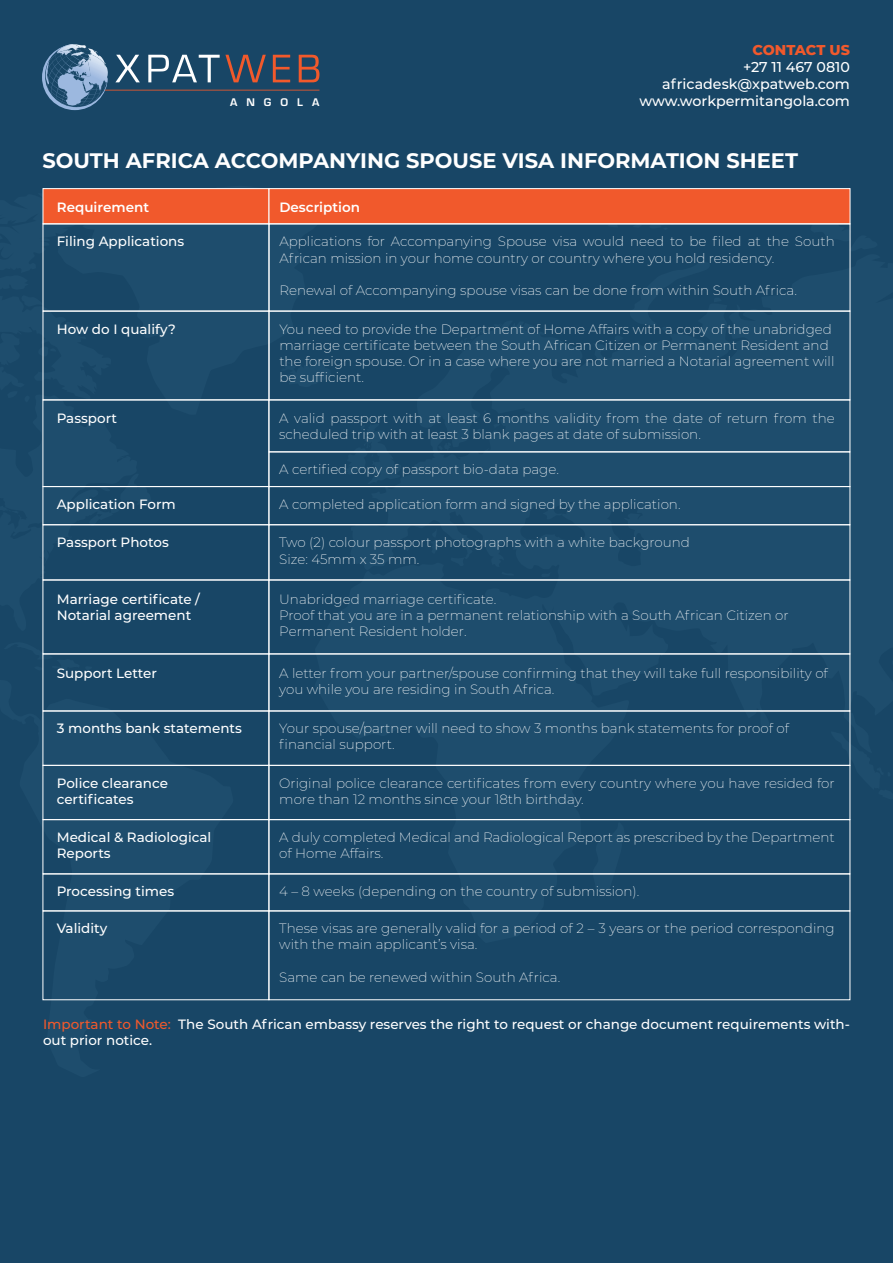
<style>
.page{position:relative;width:893px;height:1263px;background:#184666}
.page>*{position:absolute;margin:0;border:0;box-sizing:border-box;transform-origin:0 0}
.t1{font:700 21px "Montserrat";color:#fff}
.t2{font:500 14.25px/17.1px "Montserrat";color:#fff;text-align:right}
.t3{font:800 14.25px "Montserrat";letter-spacing:-.005em;color:#f1592c}
.t4{font:200 13.5px/16.2px "Montserrat";color:#fff}
.t5{font:500 13.5px/16.2px "Montserrat";color:#fff}
.t6{font:600 13.5px "Montserrat";color:#fff}
.t7{font:700 11.55px "Eurostile";letter-spacing:.78em;color:#fff}
.s1{color:#f1592c}
</style>
<div class="page">
<svg style="left:42px;top:44px;width:277px;height:66px"></svg>
<div style="left:43px;top:188px;width:226px;height:36px;background:#f1592c;border:1px solid #fff"></div>
<div style="left:269px;top:188px;width:581px;height:36px;background:#f1592c;border:1px solid #fff"></div>
<div style="left:43px;top:223px;width:226px;height:88px;border:1px solid #fff"></div>
<div style="left:269px;top:223px;width:581px;height:88px;border:1px solid #fff"></div>
<div style="left:43px;top:311px;width:226px;height:89px;border:1px solid #fff"></div>
<div style="left:269px;top:311px;width:581px;height:89px;border:1px solid #fff"></div>
<div style="left:43px;top:399px;width:226px;height:88px;border:1px solid #fff"></div>
<div style="left:269px;top:399px;width:581px;height:53px;border:1px solid #fff"></div>
<div style="left:269px;top:451px;width:581px;height:36px;border:1px solid #fff"></div>
<div style="left:269px;top:486px;width:581px;height:39px;border:1px solid #fff"></div>
<div style="left:43px;top:486px;width:226px;height:39px;border:1px solid #fff"></div>
<div style="left:269px;top:765px;width:581px;height:55px;border:1px solid #fff"></div>
<div style="left:43px;top:765px;width:226px;height:55px;border:1px solid #fff"></div>
<div style="left:269px;top:819px;width:581px;height:55px;border:1px solid #fff"></div>
<div style="left:43px;top:819px;width:226px;height:55px;border:1px solid #fff"></div>
<div style="left:269px;top:873px;width:581px;height:38px;border:1px solid #fff"></div>
<div style="left:43px;top:873px;width:226px;height:38px;border:1px solid #fff"></div>
<div style="left:269px;top:910px;width:581px;height:90px;border:1px solid #fff"></div>
<div style="left:43px;top:910px;width:226px;height:90px;border:1px solid #fff"></div>
<div style="left:269px;top:524px;width:581px;height:56px;border:1px solid #fff"></div>
<div style="left:43px;top:524px;width:226px;height:56px;border:1px solid #fff"></div>
<div style="left:269px;top:653px;width:581px;height:58px;border:1px solid #fff"></div>
<div style="left:43px;top:653px;width:226px;height:58px;border:1px solid #fff"></div>
<p class="t7" style="left:230px;top:94px;width:91px">ANGOLA</p>
<p class="t3" style="left:752px;top:39px;width:99px">CONTACT US</p>
<p class="t2" style="left:639px;top:58px;width:212px">+27 11 467 0810 africadesk@xpatweb.com www.workpermitangola.com</p>
<h1 class="t1" style="left:43px;top:146px;width:757px">SOUTH AFRICA ACCOMPANYING SPOUSE VISA INFORMATION SHEET</h1>
<p class="t6" style="left:57px;top:198px;width:94px">Requirement</p>
<p class="t6" style="left:279px;top:198px;width:82px">Description</p>
<p class="t4" style="left:279px;top:233px;width:557px">Applications for Accompanying Spouse visa would need to be filed at the South<br>African mission in your home country or country where you hold residency.</p>
<p class="t4" style="left:279px;top:282px;width:519px">Renewal of Accompanying spouse visas can be done from within South Africa.</p>
<p class="t5" style="left:57px;top:320px;width:120px">How do I qualify?</p>
<p class="t4" style="left:279px;top:320px;width:557px">You need to provide the Department of Home Affairs with a copy of the unabridged marriage certificate between the South African Citizen or Permanent Resident and the foreign spouse. Or in a case where you are not married a Notarial agreement will be sufficient.</p>
<p class="t5" style="left:57px;top:409px;width:62px">Passport</p>
<p class="t5" style="left:57px;top:233px;width:129px">Filing Applications</p>
<p class="t4" style="left:279px;top:409px;width:557px">A valid passport with at least 6 months validity from the date of return from the scheduled trip with at least 3 blank pages at date of submission.</p>
<p class="t4" style="left:279px;top:460px;width:281px">A certified copy of passport bio-data page.</p>
<p class="t4" style="left:279px;top:495px;width:403px">A completed application form and signed by the application.</p>
<p class="t5" style="left:57px;top:495px;width:120px">Application Form</p>
<p class="t5" style="left:57px;top:534px;width:114px">Passport Photos</p>
<p class="t4" style="left:279px;top:534px;width:412px">Two (2) colour passport photographs with a white background<br>Size: 45mm x 35 mm.</p>
<p class="t5" style="left:57px;top:590px;width:145px">Marriage certificate /<br>Notarial agreement</p>
<p class="t4" style="left:279px;top:590px;width:511px">Unabridged marriage certificate.<br>Proof that you are in a permanent relationship with a South African Citizen or<br>Permanent Resident holder.</p>
<p class="t5" style="left:57px;top:664px;width:102px">Support Letter</p>
<p class="t4" style="left:279px;top:664px;width:550px">A letter from your partner/spouse confirming that they will take full responsibility of you while you are residing in South Africa.</p>
<p class="t5" style="left:57px;top:720px;width:187px">3 months bank statements</p>
<p class="t4" style="left:279px;top:720px;width:511px">Your spouse/partner will need to show 3 months bank statements for proof of financial support.</p>
<p class="t5" style="left:57px;top:774px;width:113px">Police clearance certificates</p>
<p class="t4" style="left:279px;top:774px;width:557px">Original police clearance certificates from every country where you have resided for more than 12 months since your 18th birthday.</p>
<p class="t5" style="left:57px;top:828px;width:156px">Medical &amp; Radiological<br>Reports</p>
<p class="t4" style="left:279px;top:829px;width:557px">A duly completed Medical and Radiological Report as prescribed by the Department of Home Affairs.</p>
<p class="t5" style="left:57px;top:883px;width:119px">Processing times</p>
<p class="t4" style="left:279px;top:883px;width:362px">4 – 8 weeks (depending on the country of submission).</p>
<p class="t5" style="left:57px;top:920px;width:52px">Validity</p>
<p class="t4" style="left:279px;top:920px;width:557px">These visas are generally valid for a period of 2 – 3 years or the period corresponding with the main applicant’s visa.</p>
<p class="t4" style="left:279px;top:968px;width:282px">Same can be renewed within South Africa.</p>
<p class="t5" style="left:43px;top:1015px;width:808px"><span class="s1">Important to Note:</span> The South African embassy reserves the right to request or change document requirements with&shy;out prior notice.</p>
</div>
